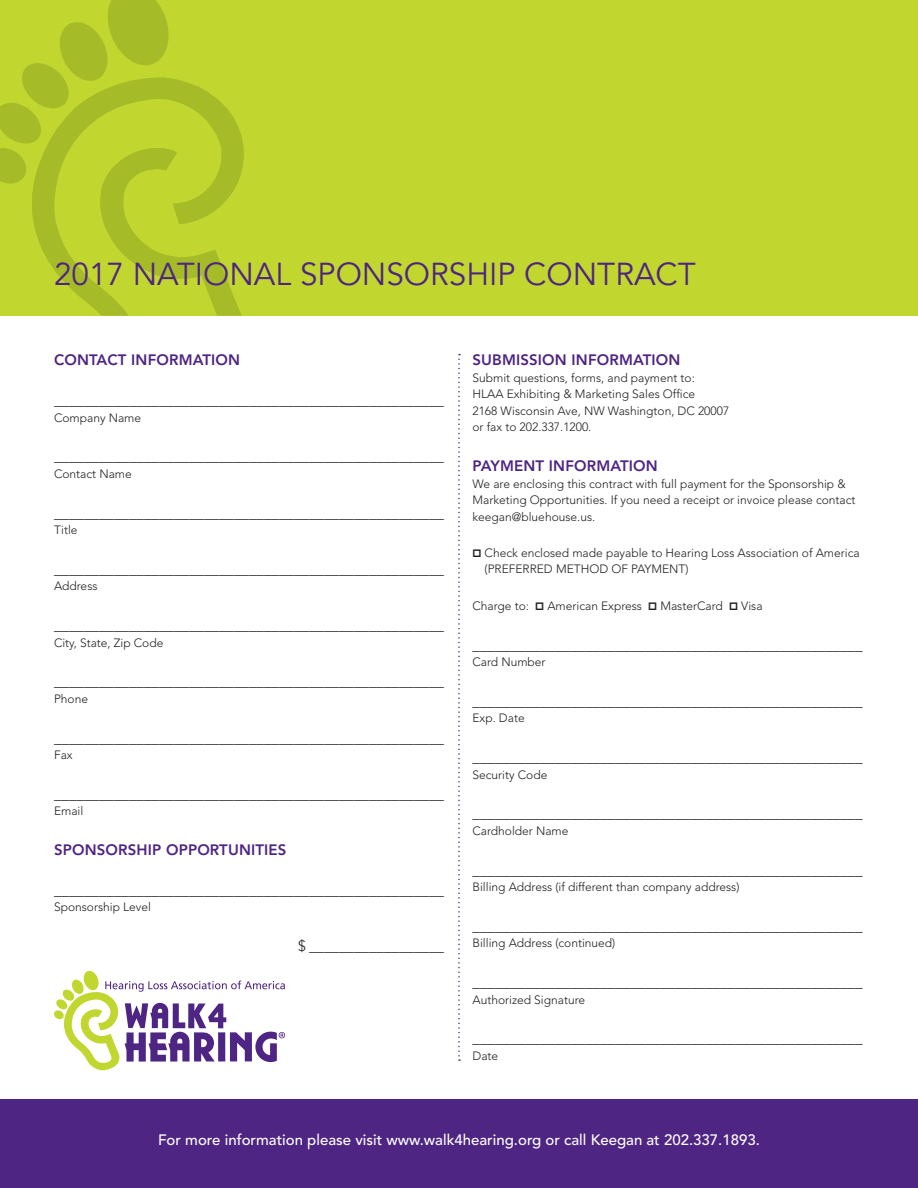
<style>
.page{position:relative;width:918px;height:1188px;background:#fff}
.page>*{position:absolute;margin:0;border:0;box-sizing:border-box;transform-origin:0 0}
.Intro{font:31.5px "Avenir";color:#4e2582}
.Form_Line{font:300 15px "Avenir";color:#231f20}
._2{font:800 15px "Avenir";letter-spacing:.01em;color:#4e2582}
.t1{font:500 15px "Avenir";color:#fff}
.Form_T{font:300 12px/16.5px "Avenir";color:#231f20}
.s1{font-family:"Freight Sans Pro";font-weight:500}
</style>
<div class="page">
<div style="left:0;top:1099px;width:918px;height:89px;background:#4e2582"></div>
<div style="left:0;top:0;width:918px;height:315px;background:#c1d72f"></div>
<svg style="left:32px;top:79px;width:212px;height:236px"></svg>
<svg style="left:0;top:0;width:173px;height:186px"></svg>
<svg style="left:458px;top:354px;width:2px;height:707px"></svg>
<svg style="left:54px;top:970px;width:231px;height:101px"></svg>
<p class="Intro" style="left:54px;top:256px;width:643px">2017 NATIONAL SPONSORSHIP CONTRACT</p>
<p class="_2" style="left:54px;top:351px;width:188px">CONTACT INFORMATION</p>
<p class="Form_Line" style="left:54px;top:391px;width:391px">____________________________________________________</p>
<p class="Form_T" style="left:54px;top:409px;width:89px">Company Name</p>
<p class="Form_Line" style="left:54px;top:447px;width:391px">____________________________________________________</p>
<p class="Form_T" style="left:54px;top:465px;width:79px">Contact Name</p>
<p class="Form_Line" style="left:54px;top:504px;width:391px">____________________________________________________</p>
<p class="Form_T" style="left:54px;top:522px;width:25px">Title</p>
<p class="Form_Line" style="left:54px;top:560px;width:391px">____________________________________________________</p>
<p class="Form_T" style="left:54px;top:578px;width:45px">Address</p>
<p class="Form_Line" style="left:54px;top:616px;width:391px">____________________________________________________</p>
<p class="Form_T" style="left:54px;top:634px;width:111px">City, State, Zip Code</p>
<p class="Form_Line" style="left:54px;top:672px;width:391px">____________________________________________________</p>
<p class="Form_T" style="left:54px;top:690px;width:36px">Phone</p>
<p class="Form_Line" style="left:54px;top:729px;width:391px">____________________________________________________</p>
<p class="Form_T" style="left:54px;top:747px;width:20px">Fax</p>
<p class="Form_Line" style="left:54px;top:785px;width:391px">____________________________________________________</p>
<p class="Form_T" style="left:54px;top:803px;width:31px">Email</p>
<p class="_2" style="left:54px;top:841px;width:234px">SPONSORSHIP OPPORTUNITIES</p>
<p class="Form_Line" style="left:54px;top:881px;width:391px">____________________________________________________</p>
<p class="Form_T" style="left:54px;top:899px;width:98px">Sponsorship Level</p>
<p class="Form_Line" style="left:298px;top:937px;width:147px">$ __________________</p>
<p class="_2" style="left:472px;top:351px;width:209px">SUBMISSION INFORMATION</p>
<p class="Form_T" style="left:472px;top:369px;width:224px">Submit questions, forms, and payment to:</p>
<p class="Form_T" style="left:472px;top:386px;width:224px">HLAA Exhibiting &amp; Marketing Sales Office</p>
<p class="Form_T" style="left:472px;top:402px;width:258px">2168 Wisconsin Ave, NW Washington, DC 20007</p>
<p class="Form_T" style="left:472px;top:419px;width:120px">or fax to 202.337.1200.</p>
<p class="_2" style="left:472px;top:457px;width:187px">PAYMENT INFORMATION</p>
<p class="Form_T" style="left:472px;top:475px;width:385px">We are enclosing this contract with full payment for the Sponsorship &amp;<br>Marketing Opportunities. If you need a receipt or invoice please contact keegan@bluehouse.us.</p>
<p class="Form_T" style="left:485px;top:544px;width:377px;text-indent:-12px"><span class="s1">R</span> Check enclosed made payable to Hearing Loss Association of America (PREFERRED METHOD OF PAYMENT)</p>
<p class="Form_T" style="left:472px;top:597px;width:292px">Charge to: <span class="s1">R</span> American Express <span class="s1">R</span> MasterCard <span class="s1">R</span> Visa</p>
<p class="Form_Line" style="left:472px;top:636px;width:391px">____________________________________________________</p>
<p class="Form_T" style="left:472px;top:654px;width:75px">Card Number</p>
<p class="Form_Line" style="left:472px;top:692px;width:391px">____________________________________________________</p>
<p class="Form_T" style="left:472px;top:710px;width:54px">Exp. Date</p>
<p class="Form_Line" style="left:472px;top:748px;width:391px">____________________________________________________</p>
<p class="Form_T" style="left:472px;top:766px;width:76px">Security Code</p>
<p class="Form_Line" style="left:472px;top:804px;width:391px">____________________________________________________</p>
<p class="Form_T" style="left:472px;top:822px;width:98px">Cardholder Name</p>
<p class="Form_Line" style="left:472px;top:861px;width:391px">____________________________________________________</p>
<p class="Form_T" style="left:472px;top:879px;width:268px">Billing Address (if different than company address)</p>
<p class="Form_Line" style="left:472px;top:917px;width:391px">____________________________________________________</p>
<p class="Form_T" style="left:472px;top:935px;width:144px">Billing Address (continued)</p>
<p class="Form_Line" style="left:472px;top:973px;width:391px">____________________________________________________</p>
<p class="Form_T" style="left:472px;top:991px;width:114px">Authorized Signature</p>
<p class="Form_Line" style="left:472px;top:1029px;width:391px">____________________________________________________</p>
<p class="Form_T" style="left:472px;top:1047px;width:27px">Date</p>
<p class="t1" style="left:158px;top:1132px;width:603px">For more information please visit www.walk4hearing.org or call Keegan at 202.337.1893.</p>
</div>
